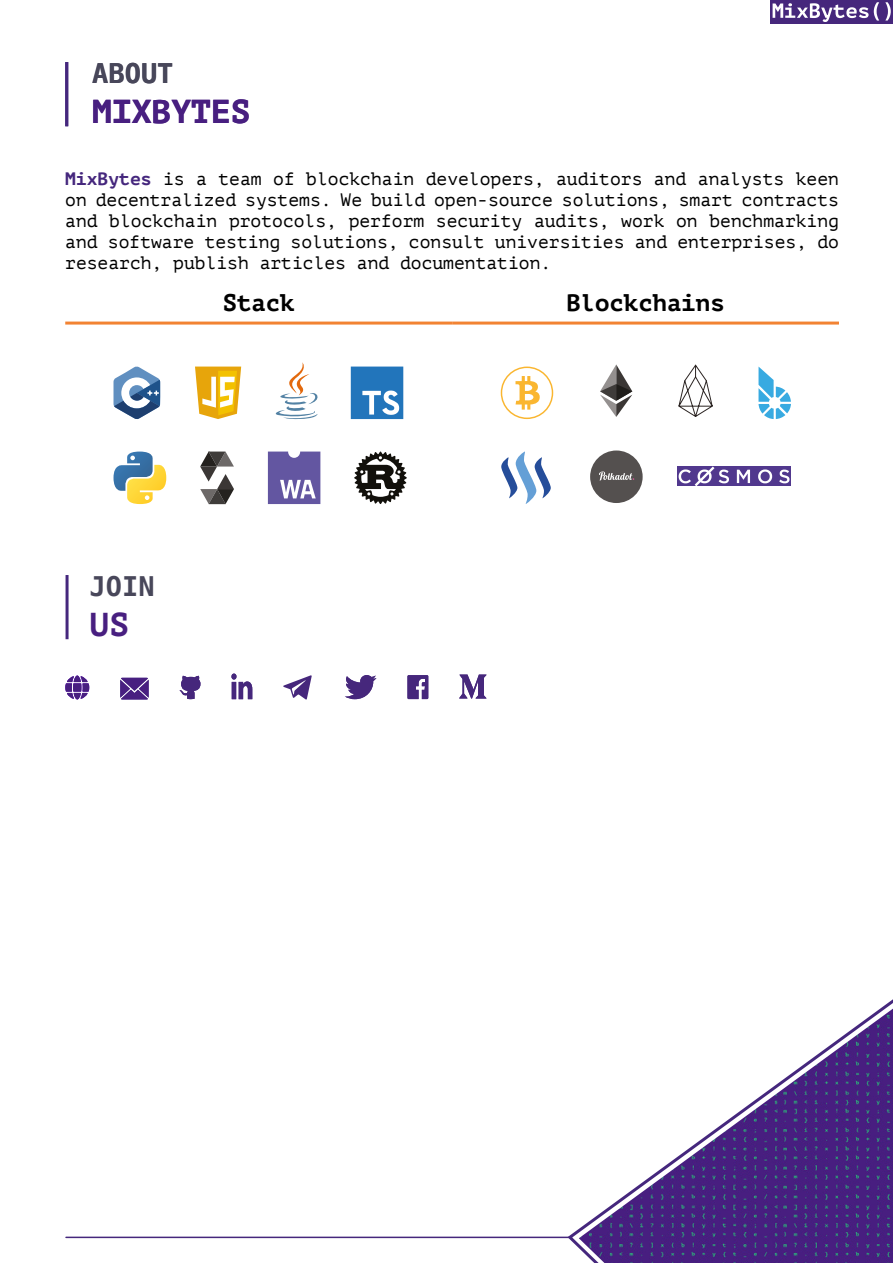
<style>
.page{position:relative;width:893px;height:1263px;background:#fff}
.page>*{position:absolute;margin:0;border:0;box-sizing:border-box;transform-origin:0 0}
.t1{font:700 33px "PT Mono";color:#481f80}
.t2{font:700 27px "Menlo";color:#48475a}
.t3{font:700 24px "PT Mono";color:#000}
.t4{font:18px/21px "PT Mono";color:#000;text-align:justify}
.s1{font-weight:700;color:#45277d}
</style>
<div class="page">
<hr style="left:66px;top:1236px;width:504px;height:2px;background:#45277c">
<svg style="left:566px;top:999px;width:327px;height:264px"></svg>
<div style="left:770px;top:0;width:123px;height:24px;background:#46277c"></div>
<svg style="left:773px;top:2px;width:106px;height:20px"></svg>
<svg style="left:885px;top:2px;width:6px;height:19px"></svg>
<hr style="left:65px;top:322px;width:387px;height:3px;background:#f28333">
<hr style="left:452px;top:322px;width:387px;height:3px;background:#f28333">
<hr style="left:65px;top:62px;width:3px;height:64px;background:#45277d">
<svg style="left:283px;top:675px;width:29px;height:24px"></svg>
<hr style="left:66px;top:575px;width:3px;height:64px;background:#45277d">
<svg style="left:407px;top:675px;width:21px;height:24px"></svg>
<svg style="left:180px;top:676px;width:20px;height:23px"></svg>
<svg style="left:231px;top:673px;width:21px;height:26px"></svg>
<svg style="left:459px;top:674px;width:27px;height:24px"></svg>
<svg style="left:345px;top:675px;width:31px;height:24px"></svg>
<svg style="left:65px;top:675px;width:24px;height:24px"></svg>
<svg style="left:120px;top:678px;width:29px;height:21px"></svg>
<svg style="left:276px;top:362px;width:42px;height:57px"></svg>
<svg style="left:195px;top:367px;width:46px;height:52px"></svg>
<svg style="left:113px;top:367px;width:47px;height:52px"></svg>
<svg style="left:351px;top:367px;width:52px;height:52px;background:#4188c4"></svg>
<svg style="left:113px;top:452px;width:53px;height:52px"></svg>
<svg style="left:200px;top:451px;width:34px;height:53px"></svg>
<svg style="left:268px;top:452px;width:52px;height:52px;background:#7a6fae"></svg>
<svg style="left:354px;top:452px;width:53px;height:52px"></svg>
<svg style="left:501px;top:367px;width:52px;height:52px"></svg>
<svg style="left:600px;top:364px;width:32px;height:53px"></svg>
<svg style="left:678px;top:364px;width:35px;height:53px"></svg>
<svg style="left:758px;top:367px;width:33px;height:52px"></svg>
<svg style="left:501px;top:452px;width:50px;height:52px"></svg>
<div style="left:590px;top:450px;width:53px;height:53px;background:#54504f;border-radius:50%"></div>
<svg style="left:599px;top:471px;width:35px;height:10px"></svg>
<div style="left:677px;top:466px;width:114px;height:20px;background:#51388e"></div>
<svg style="left:737px;top:470px;width:13px;height:13px"></svg>
<svg style="left:758px;top:469px;width:14px;height:14px"></svg>
<svg style="left:779px;top:470px;width:10px;height:13px"></svg>
<svg style="left:679px;top:466px;width:50px;height:20px"></svg>
<h2 class="t2" style="left:92px;top:55px;width:83px">ABOUT</h2>
<h1 class="t1" style="left:92px;top:92px;width:160px">MIXBYTES</h1>
<p class="t4" style="left:65px;top:168px;width:775px"><span class="s1">MixBytes</span> is a team of blockchain developers, auditors and analysts keen on decentralized systems. We build open-source solutions, smart contracts and blockchain protocols, perform security audits, work on benchmarking and software testing solutions, consult universities and enterprises, do research, publish articles and documentation.</p>
<h3 class="t3" style="left:223px;top:288px;width:73px">Stack</h3>
<h3 class="t3" style="left:566px;top:288px;width:160px">Blockchains</h3>
<h2 class="t2" style="left:90px;top:568px;width:67px">JOIN</h2>
<h1 class="t1" style="left:90px;top:605px;width:41px">US</h1>
</div>
